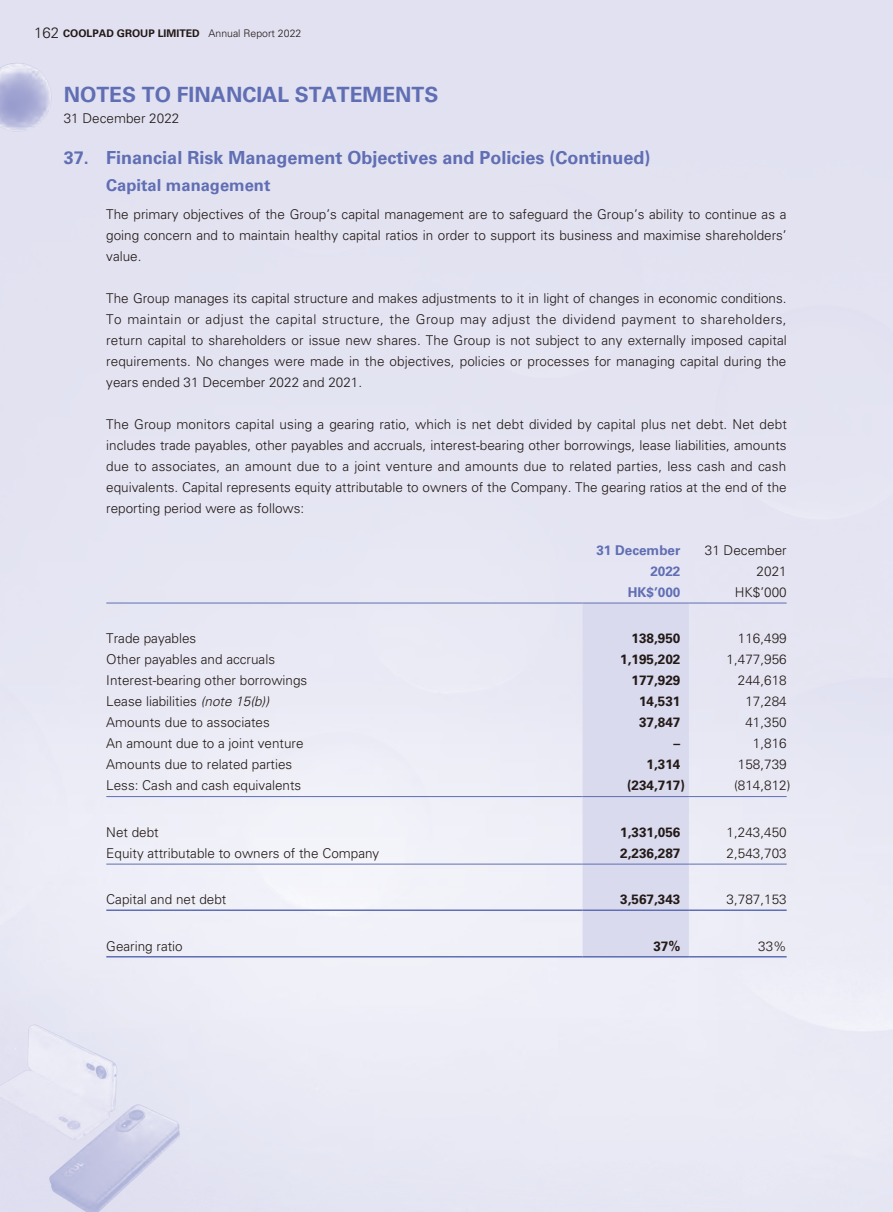
<style>
.page{position:relative;width:893px;height:1212px;background:#e5e5f3}
.page>*{position:absolute;margin:0;border:0;box-sizing:border-box;transform-origin:0 0}
.t1{font:700 21px "Univers LT Std";color:#606eb3}
.t2{font:700 18px "Univers LT Std";color:#606eb3}
.t3{font:700 16.5px "Univers LT Std";color:#606eb3}
.t4{font:300 13.5px/21px "Univers LT Std";color:#231916;text-align:justify}
.t5{font:700 13.5px "Univers LT Std";color:#231916}
.t6{font:700 13.5px/21px "Univers LT Std";color:#606eb3;text-align:right}
.t7{font:700 10.5px "Univers LT Std";color:#231916}
.s1{font-weight:300;font-size:15px}
.s2{font-weight:300}
.s3{font-style:italic}
</style>
<div class="page">
<img style="left:0;top:1024px;width:180px;height:188px">
<img style="left:0;top:63px;width:52px;height:69px">
<div style="left:583px;top:604px;width:106px;height:352px;background:#d9daee"></div>
<hr style="left:106px;top:603px;width:477px;height:1px;background:#606eb3">
<hr style="left:583px;top:603px;width:106px;height:1px;background:#606eb3">
<hr style="left:689px;top:603px;width:98px;height:1px;background:#606eb3">
<hr style="left:106px;top:796px;width:477px;height:1px;background:#606eb3">
<hr style="left:583px;top:796px;width:106px;height:1px;background:#606eb3">
<hr style="left:689px;top:796px;width:98px;height:1px;background:#606eb3">
<hr style="left:106px;top:864px;width:477px;height:1px;background:#606eb3">
<hr style="left:583px;top:864px;width:106px;height:1px;background:#606eb3">
<hr style="left:689px;top:864px;width:98px;height:1px;background:#606eb3">
<hr style="left:106px;top:909px;width:477px;height:2px;background:#606eb3">
<hr style="left:583px;top:909px;width:106px;height:2px;background:#606eb3">
<hr style="left:689px;top:909px;width:98px;height:2px;background:#606eb3">
<hr style="left:106px;top:956px;width:477px;height:1px;background:#606eb3">
<hr style="left:583px;top:956px;width:106px;height:1px;background:#606eb3">
<hr style="left:689px;top:956px;width:98px;height:1px;background:#606eb3">
<p class="t7" style="left:34px;top:27px;width:269px"><span class="s1">162</span> COOLPAD GROUP LIMITED <span class="s2">Annual Report 2022</span></p>
<h1 class="t1" style="left:64px;top:83px;width:376px">NOTES TO FINANCIAL STATEMENTS</h1>
<p class="t4" style="left:64px;top:108px;width:117px">31 December 2022</p>
<h2 class="t2" style="left:64px;top:147px;width:588px">37. Financial Risk Management Objectives and Policies (Continued)</h2>
<p class="t3" style="left:106px;top:176px;width:166px">Capital management</p>
<p class="t4" style="left:106px;top:203px;width:682px">The primary objectives of the Group’s capital management are to safeguard the Group’s ability to continue as a going concern and to maintain healthy capital ratios in order to support its business and maximise shareholders’ value.</p>
<p class="t4" style="left:106px;top:287px;width:682px">The Group manages its capital structure and makes adjustments to it in light of changes in economic conditions.<br>To maintain or adjust the capital structure, the Group may adjust the dividend payment to shareholders, return capital to shareholders or issue new shares. The Group is not subject to any externally imposed capital requirements. No changes were made in the objectives, policies or processes for managing capital during the years ended 31 December 2022 and 2021.</p>
<p class="t4" style="left:106px;top:413px;width:682px">The Group monitors capital using a gearing ratio, which is net debt divided by capital plus net debt. Net debt includes trade payables, other payables and accruals, interest-bearing other borrowings, lease liabilities, amounts due to associates, an amount due to a joint venture and amounts due to related parties, less cash and cash equivalents. Capital represents equity attributable to owners of the Company. The gearing ratios at the end of the reporting period were as follows:</p>
<p class="t6" style="left:596px;top:539px;width:86px">31 December<br>2022</p>
<p class="t4" style="left:705px;top:539px;width:83px;text-align:right">31 December<br>2021</p>
<p class="t6" style="left:628px;top:581px;width:54px">HK$’000</p>
<p class="t4" style="left:735px;top:581px;width:53px">HK$’000</p>
<p class="t4" style="left:106px;top:628px;width:92px">Trade payables</p>
<p class="t5" style="left:632px;top:630px;width:50px">138,950</p>
<p class="t4" style="left:738px;top:628px;width:50px">116,499</p>
<p class="t4" style="left:106px;top:649px;width:170px">Other payables and accruals</p>
<p class="t5" style="left:620px;top:651px;width:62px">1,195,202</p>
<p class="t4" style="left:727px;top:649px;width:62px">1,477,956</p>
<p class="t4" style="left:106px;top:670px;width:203px">Interest-bearing other borrowings</p>
<p class="t5" style="left:632px;top:672px;width:50px">177,929</p>
<p class="t4" style="left:738px;top:670px;width:50px">244,618</p>
<p class="t4" style="left:106px;top:691px;width:164px">Lease liabilities <span class="s3">(note 15(b))</span></p>
<p class="t5" style="left:639px;top:693px;width:43px">14,531</p>
<p class="t4" style="left:745px;top:691px;width:43px">17,284</p>
<p class="t4" style="left:106px;top:712px;width:165px">Amounts due to associates</p>
<p class="t5" style="left:639px;top:714px;width:43px">37,847</p>
<p class="t4" style="left:745px;top:712px;width:43px">41,350</p>
<p class="t4" style="left:106px;top:733px;width:199px">An amount due to a joint venture</p>
<p class="t5" style="left:674px;top:735px;width:8px">–</p>
<p class="t4" style="left:753px;top:733px;width:35px">1,816</p>
<p class="t4" style="left:106px;top:754px;width:188px">Amounts due to related parties</p>
<p class="t5" style="left:647px;top:756px;width:35px">1,314</p>
<p class="t4" style="left:738px;top:754px;width:50px">158,739</p>
<p class="t4" style="left:106px;top:775px;width:197px">Less: Cash and cash equivalents</p>
<p class="t5" style="left:627px;top:777px;width:59px">(234,717)</p>
<p class="t4" style="left:734px;top:775px;width:58px">(814,812)</p>
<p class="t4" style="left:106px;top:821px;width:54px">Net debt</p>
<p class="t5" style="left:620px;top:824px;width:62px">1,331,056</p>
<p class="t4" style="left:727px;top:821px;width:62px">1,243,450</p>
<p class="t4" style="left:106px;top:842px;width:275px">Equity attributable to owners of the Company</p>
<p class="t5" style="left:620px;top:845px;width:62px">2,236,287</p>
<p class="t4" style="left:727px;top:842px;width:62px">2,543,703</p>
<p class="t4" style="left:106px;top:889px;width:122px">Capital and net debt</p>
<p class="t5" style="left:620px;top:891px;width:62px">3,567,343</p>
<p class="t4" style="left:727px;top:889px;width:62px">3,787,153</p>
<p class="t4" style="left:106px;top:935px;width:78px">Gearing ratio</p>
<p class="t5" style="left:653px;top:938px;width:29px">37%</p>
<p class="t4" style="left:758px;top:935px;width:30px">33%</p>
</div>
